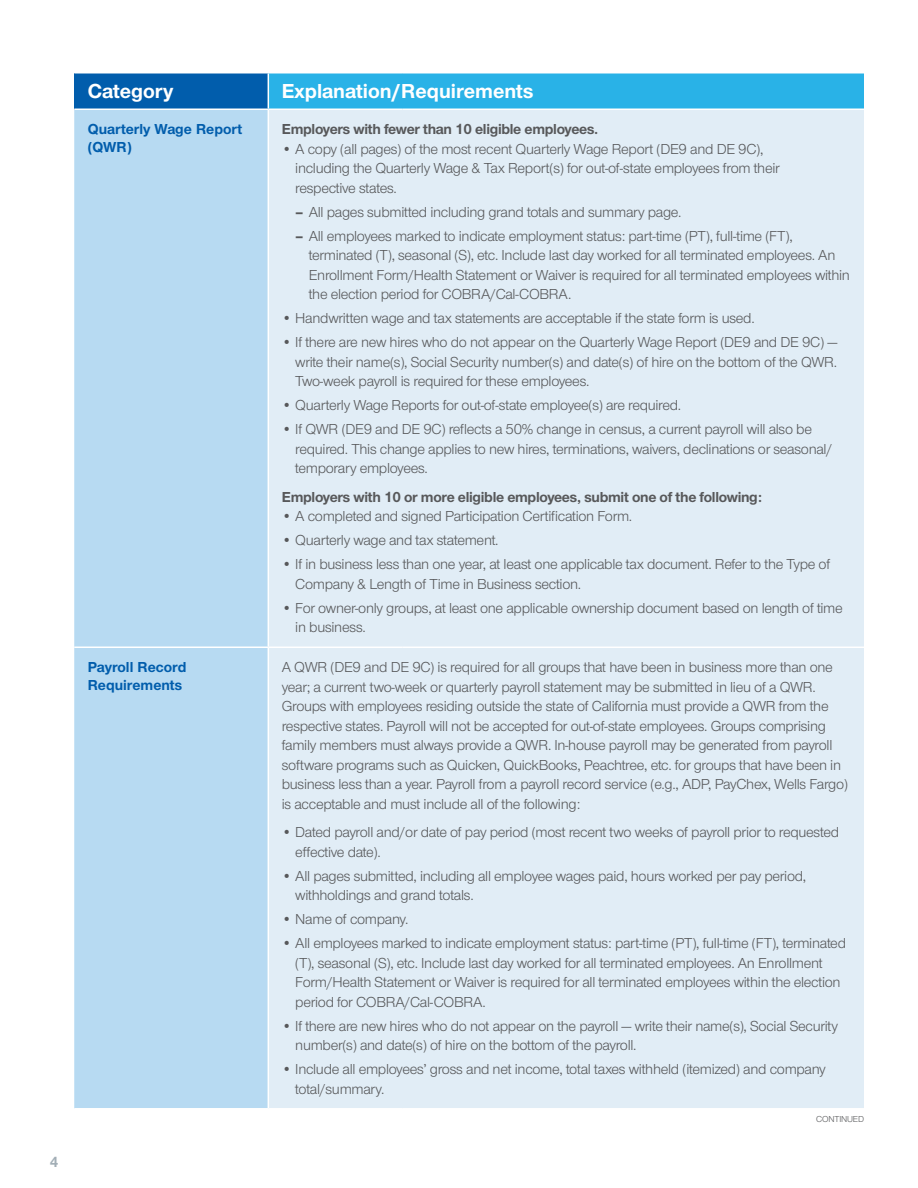
<style>
.page{position:relative;width:918px;height:1188px;background:#fff}
.page>*{position:absolute;margin:0;border:0;box-sizing:border-box;transform-origin:0 0}
.t1{font:700 21px "UHC Sans";color:#fff}
.t2{font:15px/19.5px "UHC Sans";letter-spacing:-.02em;color:#57585a}
.t3{font:700 15px "UHC Sans";letter-spacing:-.02em;color:#57585a}
.t4{font:700 15px/18px "UHC Sans";color:#015dac}
.t5{font:700 15px "UHC Sans";color:#a2aeb6}
.t6{font:9px "UHC Sans";letter-spacing:-.02em;color:#57585a}
.s1{font-weight:700}
</style>
<div class="page">
<div style="left:74px;top:73px;width:194px;height:36px;background:#015dac"></div>
<div style="left:268px;top:73px;width:596px;height:36px;background:#29b2e7"></div>
<div style="left:74px;top:110px;width:194px;height:998px;background:#b7daf2"></div>
<div style="left:269px;top:110px;width:595px;height:998px;background:#e1edf6"></div>
<hr style="left:268px;top:647px;width:134px;height:1px;background:#fff">
<hr style="left:402px;top:647px;width:462px;height:1px;background:#fff">
<hr style="left:268px;top:72px;width:134px;height:2px;background:#fff">
<hr style="left:402px;top:72px;width:462px;height:2px;background:#fff">
<hr style="left:74px;top:72px;width:194px;height:2px;background:#fff">
<hr style="left:74px;top:647px;width:194px;height:1px;background:#fff">
<hr style="left:268px;top:74px;width:1px;height:35px;background:#fff">
<p class="t5" style="left:50px;top:1152px;width:10px">4</p>
<h1 class="t1" style="left:88px;top:77px;width:87px">Category</h1>
<h1 class="t1" style="left:282px;top:77px;width:253px">Explanation/Requirements</h1>
<p class="t4" style="left:88px;top:120px;width:156px">Quarterly Wage Report (QWR)</p>
<p class="t3" style="left:282px;top:119px;width:318px">Employers with fewer than 10 eligible employees.</p>
<p class="t2" style="left:295px;top:139px;width:486px;text-indent:-14px">• A copy (all pages) of the most recent Quarterly Wage Report (DE9 and DE 9C), including the Quarterly Wage &amp; Tax Report(s) for out-of-state employees from their respective states.</p>
<p class="t2" style="left:295px;top:202px;width:388px"><span class="s1">–</span> All pages submitted including grand totals and summary page.</p>
<p class="t2" style="left:309px;top:226px;width:543px;text-indent:-13px"><span class="s1">–</span> All employees marked to indicate employment status: part-time (PT), full-time (FT), terminated (T), seasonal (S), etc. Include last day worked for all terminated employees. An Enrollment Form/Health Statement or Waiver is required for all terminated employees within the election period for COBRA/Cal-COBRA.</p>
<p class="t2" style="left:282px;top:308px;width:474px">• Handwritten wage and tax statements are acceptable if the state form is used.</p>
<p class="t2" style="left:295px;top:332px;width:544px;text-align:justify;text-indent:-14px">• If there are new hires who do not appear on the Quarterly Wage Report (DE9 and DE 9C) — write their name(s), Social Security number(s) and date(s) of hire on the bottom of the QWR.<br>Two-week payroll is required for these employees.</p>
<p class="t2" style="left:282px;top:395px;width:401px">• Quarterly Wage Reports for out-of-state employee(s) are required.</p>
<p class="t2" style="left:295px;top:419px;width:539px;text-indent:-14px">• If QWR (DE9 and DE 9C) reflects a 50% change in census, a current payroll will also be required. This change applies to new hires, terminations, waivers, declinations or seasonal/ temporary employees.</p>
<p class="t3" style="left:282px;top:487px;width:482px">Employers with 10 or more eligible employees, submit one of the following:</p>
<p class="t2" style="left:282px;top:506px;width:352px">• A completed and signed Participation Certification Form.</p>
<p class="t2" style="left:282px;top:530px;width:218px">• Quarterly wage and tax statement.</p>
<p class="t2" style="left:295px;top:554px;width:536px;text-indent:-14px">• If in business less than one year, at least one applicable tax document. Refer to the Type of<br>Company &amp; Length of Time in Business section.</p>
<p class="t2" style="left:295px;top:598px;width:549px;text-indent:-14px">• For owner-only groups, at least one applicable ownership document based on length of time in business.</p>
<p class="t4" style="left:88px;top:658px;width:100px">Payroll Record<br>Requirements</p>
<p class="t2" style="left:282px;top:657px;width:568px">A QWR (DE9 and DE 9C) is required for all groups that have been in business more than one year; a current two-week or quarterly payroll statement may be submitted in lieu of a QWR.<br>Groups with employees residing outside the state of California must provide a QWR from the respective states. Payroll will not be accepted for out-of-state employees. Groups comprising family members must always provide a QWR. In-house payroll may be generated from payroll software programs such as Quicken, QuickBooks, Peachtree, etc. for groups that have been in business less than a year. Payroll from a payroll record service (e.g., ADP, PayChex, Wells Fargo) is acceptable and must include all of the following:</p>
<p class="t2" style="left:295px;top:822px;width:545px;text-indent:-14px">• Dated payroll and/or date of pay period (most recent two weeks of payroll prior to requested effective date).</p>
<p class="t2" style="left:295px;top:866px;width:512px;text-indent:-13px">• All pages submitted, including all employee wages paid, hours worked per pay period, withholdings and grand totals.</p>
<p class="t2" style="left:282px;top:909px;width:128px">• Name of company.</p>
<p class="t2" style="left:295px;top:933px;width:552px;text-indent:-13px">• All employees marked to indicate employment status: part-time (PT), full-time (FT), terminated (T), seasonal (S), etc. Include last day worked for all terminated employees. An Enrollment Form/Health Statement or Waiver is required for all terminated employees within the election period for COBRA/Cal-COBRA.</p>
<p class="t2" style="left:295px;top:1016px;width:544px;text-indent:-14px">• If there are new hires who do not appear on the payroll — write their name(s), Social Security number(s) and date(s) of hire on the bottom of the payroll.</p>
<p class="t2" style="left:295px;top:1059px;width:532px;text-indent:-13px">• Include all employees’ gross and net income, total taxes withheld (itemized) and company total/summary.</p>
<p class="t6" style="left:816px;top:1113px;width:49px">CONTINUED</p>
</div>
